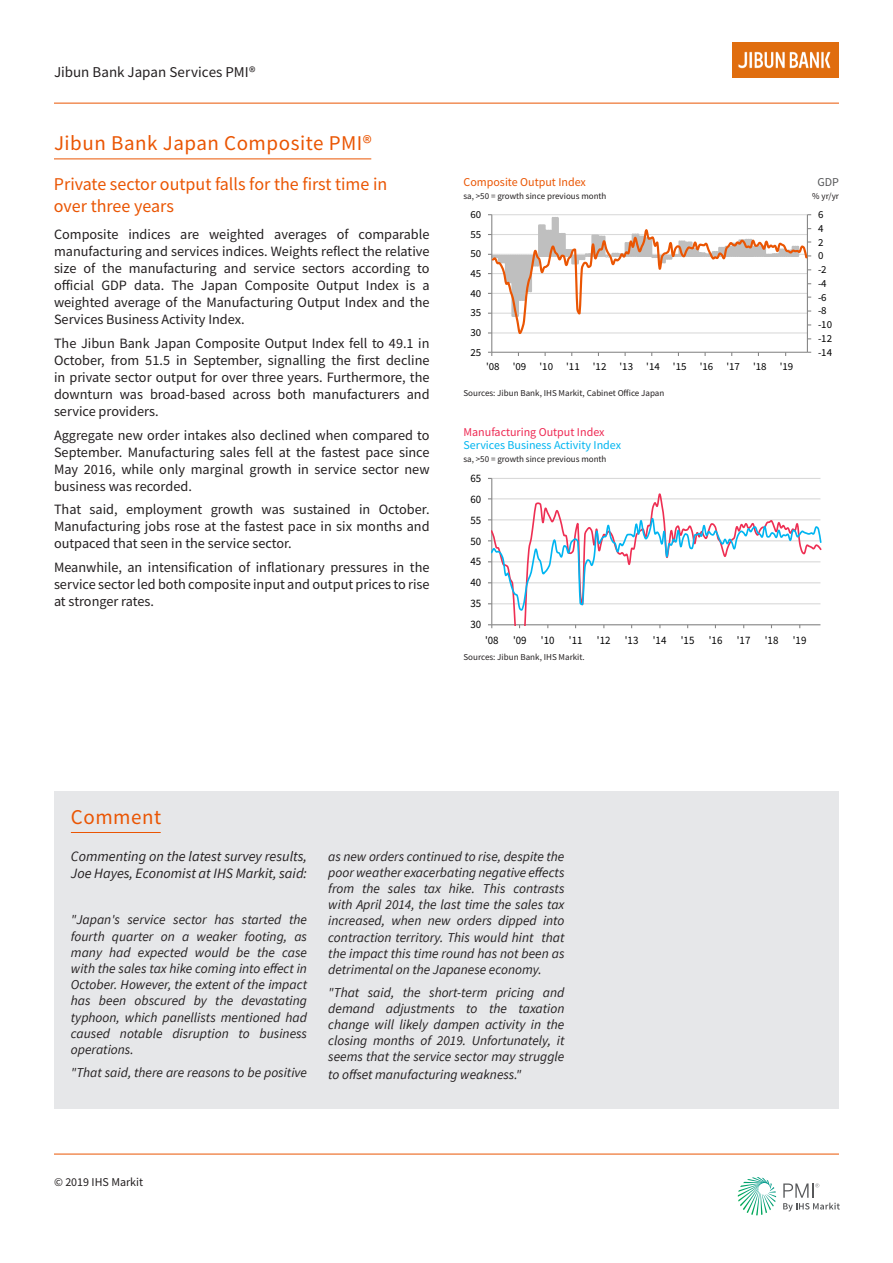
<style>
.page{position:relative;width:893px;height:1263px;background:#fff}
.page>*{position:absolute;margin:0;border:0;box-sizing:border-box;transform-origin:0 0}
.Section_header{font:21px "Source Sans Pro";letter-spacing:.025em;color:#ea5503}
.Body_subheader{font:18px/21.6px "Source Sans Pro";color:#ea5503}
.t1{font:15px "Source Sans Pro";color:#231f20}
.Body_copy_2{font:14.25px/17.1px "Source Sans Pro";color:#231f20;text-align:justify}
.Comment{font:italic 14.25px/17.1px "Source Sans Pro";color:#231f20}
.Comment-2{font:italic 13.5px/16.2px "Source Sans Pro";color:#231f20;text-align:justify}
.Chart_title{font:12px "Source Sans Pro";color:#00b5f0}
.Chart_title-2{font:12px "Source Sans Pro";color:#ee2953}
.Chart_title-3{font:12px "Source Sans Pro";color:#ea5503}
.t2{font:12px "Source Sans Pro";color:#231f20}
.Chart_title-4{font:12px "Source Sans Pro";color:#57585a}
.t3{font:11.4px "Source Sans Pro";letter-spacing:.005em;color:#000;scale:.96 1}
.t4{font:10.65px "Source Sans Pro";letter-spacing:.005em;color:#000}
.Axis_title{font:9px "Source Sans Pro";color:#231f20}
</style>
<div class="page">
<hr style="left:54px;top:103px;width:785px;height:1px;background:#ea5503">
<svg style="left:738px;top:1177px;width:38px;height:38px"></svg>
<svg style="left:783px;top:1183px;width:57px;height:28px"></svg>
<hr style="left:54px;top:1154px;width:785px;height:1px;background:#ea5503">
<img style="left:733px;top:42px;width:106px;height:35px">
<hr style="left:54px;top:159px;width:317px;height:1px;background:#ea5503">
<hr style="left:807px;top:215px;width:1px;height:137px;background:#868686">
<hr style="left:491px;top:215px;width:1px;height:137px;background:#868686">
<hr style="left:492px;top:352px;width:315px;height:1px;background:#868686">
<svg style="left:488px;top:214px;width:323px;height:125px"></svg>
<div style="left:54px;top:850px;width:785px;height:259px;background:#e6e7e9"></div>
<div style="left:54px;top:791px;width:785px;height:59px;background:#e6e7e9"></div>
<hr style="left:71px;top:832px;width:90px;height:1px;background:#ea5503">
<hr style="left:492px;top:478px;width:328px;height:1px;background:#d9d9d9">
<hr style="left:491px;top:478px;width:1px;height:147px;background:#868686">
<svg style="left:488px;top:492px;width:333px;height:136px"></svg>
<p class="t1" style="left:54px;top:63px;width:203px">Jibun Bank Japan Services PMI®</p>
<p class="Section_header" style="left:54px;top:130px;width:319px">Jibun Bank Japan Composite PMI®</p>
<p class="Body_subheader" style="left:54px;top:174px;width:335px">Private sector output falls for the first time in over three years</p>
<p class="Body_copy_2" style="left:54px;top:225px;width:377px">Composite indices are weighted averages of comparable manufacturing and services indices. Weights reflect the relative size of the manufacturing and service sectors according to official GDP data. The Japan Composite Output Index is a weighted average of the Manufacturing Output Index and the Services Business Activity Index.</p>
<p class="Body_copy_2" style="left:54px;top:334px;width:377px">The Jibun Bank Japan Composite Output Index fell to 49.1 in October, from 51.5 in September, signalling the first decline in private sector output for over three years. Furthermore, the downturn was broad-based across both manufacturers and service providers.</p>
<p class="Body_copy_2" style="left:54px;top:426px;width:377px">Aggregate new order intakes also declined when compared to September. Manufacturing sales fell at the fastest pace since May 2016, while only marginal growth in service sector new business was recorded.</p>
<p class="Body_copy_2" style="left:54px;top:501px;width:377px">That said, employment growth was sustained in October.<br>Manufacturing jobs rose at the fastest pace in six months and outpaced that seen in the service sector.</p>
<p class="Body_copy_2" style="left:54px;top:559px;width:377px">Meanwhile, an intensification of inflationary pressures in the service sector led both composite input and output prices to rise at stronger rates.</p>
<p class="Chart_title-3" style="left:463px;top:174px;width:124px">Composite Output Index</p>
<p class="Axis_title" style="left:463px;top:191px;width:145px">sa, &gt;50 = growth since previous month</p>
<p class="t4" style="left:471px;top:208px;width:12px">60</p>
<p class="t4" style="left:471px;top:228px;width:12px">55</p>
<p class="t4" style="left:471px;top:247px;width:12px">50</p>
<p class="t4" style="left:471px;top:267px;width:12px">45</p>
<p class="t4" style="left:471px;top:287px;width:12px">40</p>
<p class="t4" style="left:471px;top:306px;width:12px">35</p>
<p class="t4" style="left:471px;top:326px;width:12px">30</p>
<p class="t4" style="left:471px;top:346px;width:12px">25</p>
<p class="t4" style="left:486px;top:360px;width:309px">'08 '09 '10 '11 '12 '13 '14 '15 '16 '17 '18 '19</p>
<p class="Axis_title" style="left:463px;top:387px;width:202px">Sources: Jibun Bank, IHS Markit, Cabinet Office Japan</p>
<p class="Chart_title-2" style="left:463px;top:424px;width:143px">Manufacturing Output Index</p>
<p class="Axis_title" style="left:463px;top:454px;width:145px">sa, &gt;50 = growth since previous month</p>
<p class="Chart_title" style="left:463px;top:437px;width:159px">Services Business Activity Index</p>
<p class="t3" style="left:471px;top:471px;width:13px">65</p>
<p class="t3" style="left:471px;top:492px;width:13px">60</p>
<p class="t3" style="left:471px;top:513px;width:13px">55</p>
<p class="t3" style="left:471px;top:534px;width:13px">50</p>
<p class="t3" style="left:471px;top:555px;width:13px">45</p>
<p class="t3" style="left:471px;top:575px;width:13px">40</p>
<p class="t3" style="left:471px;top:596px;width:13px">35</p>
<p class="t3" style="left:471px;top:617px;width:13px">30</p>
<p class="Chart_title-4" style="left:817px;top:174px;width:23px">GDP</p>
<p class="Axis_title" style="left:812px;top:191px;width:28px">% yr/yr</p>
<p class="t4" style="left:818px;top:208px;width:7px">6</p>
<p class="t4" style="left:818px;top:222px;width:7px">4</p>
<p class="t4" style="left:818px;top:235px;width:7px">2</p>
<p class="t4" style="left:818px;top:249px;width:7px">0</p>
<p class="t4" style="left:818px;top:263px;width:10px">-2</p>
<p class="t4" style="left:818px;top:277px;width:10px">-4</p>
<p class="t4" style="left:818px;top:290px;width:10px">-6</p>
<p class="t4" style="left:818px;top:304px;width:10px">-8</p>
<p class="t4" style="left:818px;top:318px;width:16px">-10</p>
<p class="t4" style="left:818px;top:332px;width:16px">-12</p>
<p class="t4" style="left:818px;top:346px;width:16px">-14</p>
<p class="t3" style="left:485px;top:633px;width:16px">'08</p>
<p class="t3" style="left:513px;top:633px;width:16px">'09</p>
<p class="t3" style="left:541px;top:633px;width:16px">'10</p>
<p class="t3" style="left:569px;top:633px;width:16px">'11</p>
<p class="t3" style="left:597px;top:633px;width:16px">'12</p>
<p class="t3" style="left:625px;top:633px;width:16px">'13</p>
<p class="t3" style="left:653px;top:633px;width:16px">'14</p>
<p class="t3" style="left:681px;top:633px;width:16px">'15</p>
<p class="t3" style="left:709px;top:633px;width:16px">'16</p>
<p class="t3" style="left:737px;top:633px;width:16px">'17</p>
<p class="t3" style="left:765px;top:633px;width:16px">'18</p>
<p class="t3" style="left:793px;top:633px;width:16px">'19</p>
<p class="Axis_title" style="left:463px;top:651px;width:123px">Sources: Jibun Bank, IHS Markit.</p>
<p class="Section_header" style="left:71px;top:803px;width:92px">Comment</p>
<p class="Comment" style="left:71px;top:848px;width:238px">Commenting on the latest survey results,<br>Joe Hayes, Economist at IHS Markit, said:</p>
<p class="Comment-2" style="left:71px;top:912px;width:238px">"Japan's service sector has started the fourth quarter on a weaker footing, as many had expected would be the case with the sales tax hike coming into effect in October. However, the extent of the impact has been obscured by the devastating typhoon, which panellists mentioned had caused notable disruption to business operations.</p>
<p class="Comment-2" style="left:71px;top:1064px;width:238px">"That said, there are reasons to be positive</p>
<p class="Comment-2" style="left:328px;top:848px;width:238px">as new orders continued to rise, despite the poor weather exacerbating negative effects from the sales tax hike. This contrasts with April 2014, the last time the sales tax increased, when new orders dipped into contraction territory. This would hint that the impact this time round has not been as detrimental on the Japanese economy.</p>
<p class="Comment-2" style="left:328px;top:984px;width:238px">"That said, the short-term pricing and demand adjustments to the taxation change will likely dampen activity in the closing months of 2019. Unfortunately, it seems that the service sector may struggle to offset manufacturing weakness."</p>
<p class="t2" style="left:54px;top:1175px;width:91px">© 2019 IHS Markit</p>
</div>
